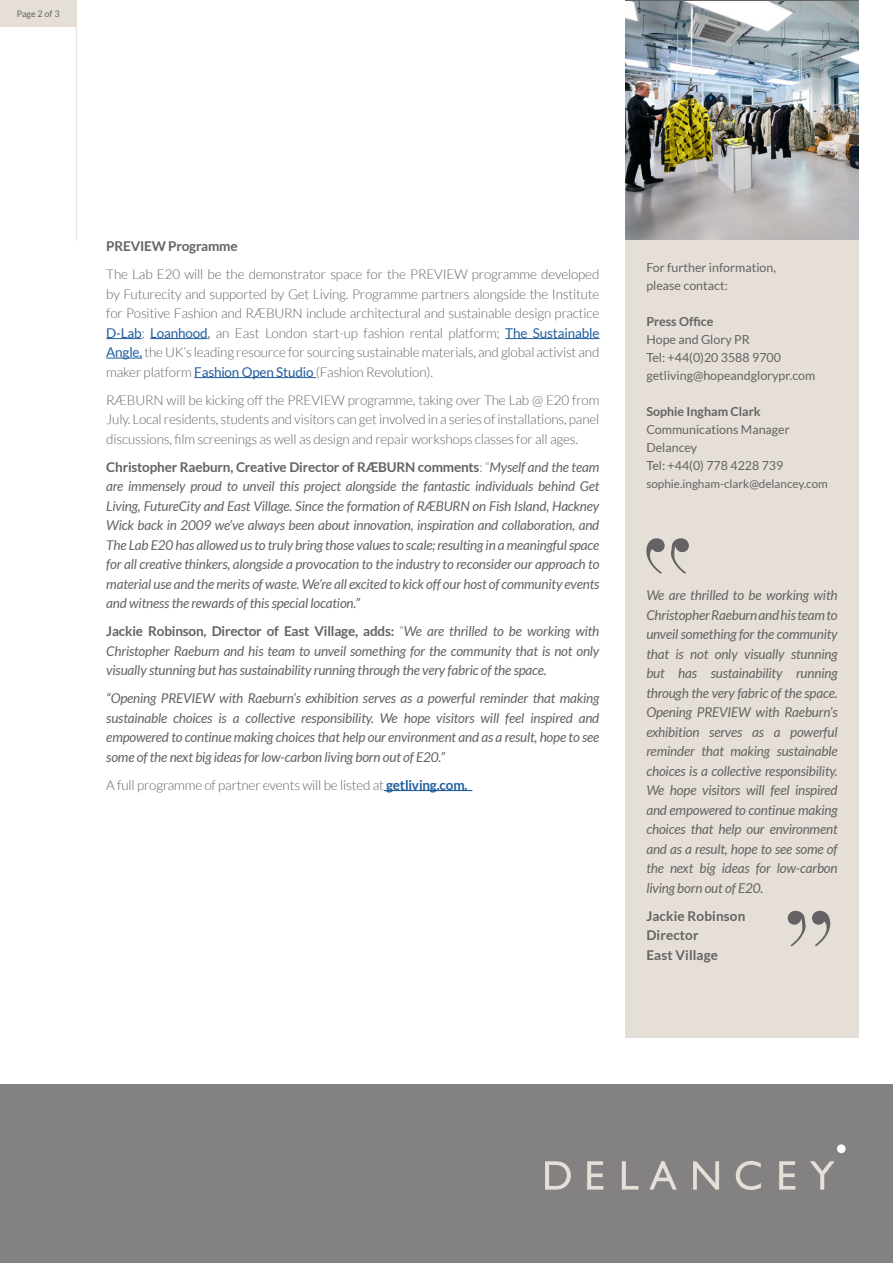
<style>
.page{position:relative;width:893px;height:1263px;background:#fff}
.page>*{position:absolute;margin:0;border:0;box-sizing:border-box;transform-origin:0 0}
.t1{font:italic 13.5px/19.5px "Lato";letter-spacing:-.015em;color:#646263;text-align:justify}
.t2{font:300 13.5px/19.5px "Lato";letter-spacing:-.015em;color:#646263;text-align:justify}
.t3{font:700 13.5px/19.5px "Lato";letter-spacing:.01em;color:#646263}
.t4{font:700 13.5px "Lato";letter-spacing:-.015em;color:#646263}
.t5{font:12.45px/18px "Lato";color:#646263}
.t6{font:700 12.45px "Lato";color:#646263}
.t7{font:11.7px "Lato";color:#646263}
.t8{font:9px "Lato";color:#646263}
.s1{font-weight:400;color:#215e9e}
.s2{font-weight:400}
.s3{font-weight:700;font-style:normal}
.s4{font-weight:300;font-style:normal}
.s5{font-weight:700;color:#215e9e}
</style>
<div class="page">
<div style="left:0;top:1084px;width:893px;height:179px;background:#838182"></div>
<div style="left:837px;top:1144px;width:9px;height:9px;background:#fff;border-radius:50%"></div>
<svg style="left:545px;top:1161px;width:26px;height:28px"></svg>
<svg style="left:587px;top:1161px;width:16px;height:28px"></svg>
<svg style="left:622px;top:1161px;width:16px;height:28px"></svg>
<svg style="left:649px;top:1161px;width:28px;height:28px"></svg>
<svg style="left:693px;top:1161px;width:26px;height:28px"></svg>
<svg style="left:736px;top:1161px;width:25px;height:29px"></svg>
<svg style="left:779px;top:1161px;width:16px;height:28px"></svg>
<svg style="left:810px;top:1161px;width:25px;height:28px"></svg>
<div style="left:0;top:0;width:76px;height:27px;background:#e5dfd7"></div>
<hr style="left:76px;top:0;width:1px;height:240px;background:#e5dfd7">
<hr style="left:106px;top:338px;width:36px;height:1px;background:#215e9e">
<hr style="left:150px;top:338px;width:57px;height:1px;background:#215e9e">
<hr style="left:505px;top:338px;width:95px;height:1px;background:#215e9e">
<hr style="left:106px;top:358px;width:36px;height:1px;background:#215e9e">
<hr style="left:194px;top:377px;width:122px;height:1px;background:#215e9e">
<hr style="left:384px;top:790px;width:88px;height:1px;background:#215e9e">
<div style="left:625px;top:502px;width:234px;height:535px;background:#e5dfd7"></div>
<div style="left:625px;top:240px;width:234px;height:346px;background:#e5dfd7"></div>
<svg style="left:788px;top:911px;width:42px;height:35px"></svg>
<svg style="left:646px;top:538px;width:43px;height:36px"></svg>
<img style="left:625px;top:0;width:234px;height:240px">
<p class="t8" style="left:17px;top:9px;width:44px">Page 2 of 3</p>
<p class="t4" style="left:106px;top:238px;width:133px">PREVIEW Programme</p>
<p class="t2" style="left:106px;top:265px;width:495px">The Lab E20 will be the demonstrator space for the PREVIEW programme developed by Futurecity and supported by Get Living. Programme partners alongside the Institute for Positive Fashion and RÆBURN include architectural and sustainable design practice <span class="s1">D-Lab</span>; <span class="s1">Loanhood</span><span class="s2">,</span> an East London start-up fashion rental platform; <span class="s1">The Sustainable Angle,</span> the UK’s leading resource for sourcing sustainable materials, and global activist and maker platform <span class="s1">Fashion Open Studio</span> (Fashion Revolution).</p>
<p class="t2" style="left:106px;top:390px;width:495px">RÆBURN will be kicking off the PREVIEW programme, taking over The Lab @ E20 from July. Local residents, students and visitors can get involved in a series of installations, panel discussions, film screenings as well as design and repair workshops classes for all ages.</p>
<p class="t1" style="left:106px;top:457px;width:495px"><span class="s3">Christopher Raeburn, Creative Director of RÆBURN comments</span><span class="s4">: “</span>Myself and the team are immensely proud to unveil this project alongside the fantastic individuals behind Get Living, FutureCity and East Village. Since the formation of RÆBURN on Fish Island, Hackney Wick back in 2009 we’ve always been about innovation, inspiration and collaboration, and The Lab E20 has allowed us to truly bring those values to scale; resulting in a meaningful space for all creative thinkers, alongside a provocation to the industry to reconsider our approach to material use and the merits of waste. We’re all excited to kick off our host of community events and witness the rewards of this special location.”</p>
<p class="t1" style="left:106px;top:622px;width:495px"><span class="s3">Jackie Robinson, Director of East Village, adds:</span> <span class="s4">“</span>We are thrilled to be working with Christopher Raeburn and his team to unveil something for the community that is not only visually stunning but has sustainability running through the very fabric of the space.</p>
<p class="t1" style="left:106px;top:689px;width:495px">“Opening PREVIEW with Raeburn’s exhibition serves as a powerful reminder that making sustainable choices is a collective responsibility. We hope visitors will feel inspired and empowered to continue making choices that help our environment and as a result, hope to see some of the next big ideas for low-carbon living born out of E20.”</p>
<p class="t2" style="left:106px;top:775px;width:363px">A full programme of partner events will be listed at <span class="s5">getliving.com.</span></p>
<p class="t5" style="left:646px;top:258px;width:131px">For further information, please contact:</p>
<p class="t6" style="left:646px;top:314px;width:69px">Press Office</p>
<p class="t5" style="left:646px;top:330px;width:170px">Hope and Glory PR<br>Tel: +44(0)20 3588 9700 getliving@hopeandglorypr.com</p>
<p class="t6" style="left:646px;top:404px;width:116px">Sophie Ingham Clark</p>
<p class="t5" style="left:646px;top:420px;width:145px">Communications Manager<br>Delancey<br>Tel: +44(0) 778 4228 739</p>
<p class="t7" style="left:646px;top:477px;width:183px">sophie.ingham-clark@delancey.com</p>
<p class="t1" style="left:646px;top:586px;width:193px">We are thrilled to be working with Christopher Raeburn and his team to unveil something for the community that is not only visually stunning but has sustainability running through the very fabric of the space.<br>Opening PREVIEW with Raeburn’s exhibition serves as a powerful reminder that making sustainable choices is a collective responsibility.<br>We hope visitors will feel inspired and empowered to continue making choices that help our environment and as a result, hope to see some of the next big ideas for low-carbon living born out of E20.</p>
<p class="t3" style="left:646px;top:906px;width:100px">Jackie Robinson<br>Director<br>East Village</p>
</div>
